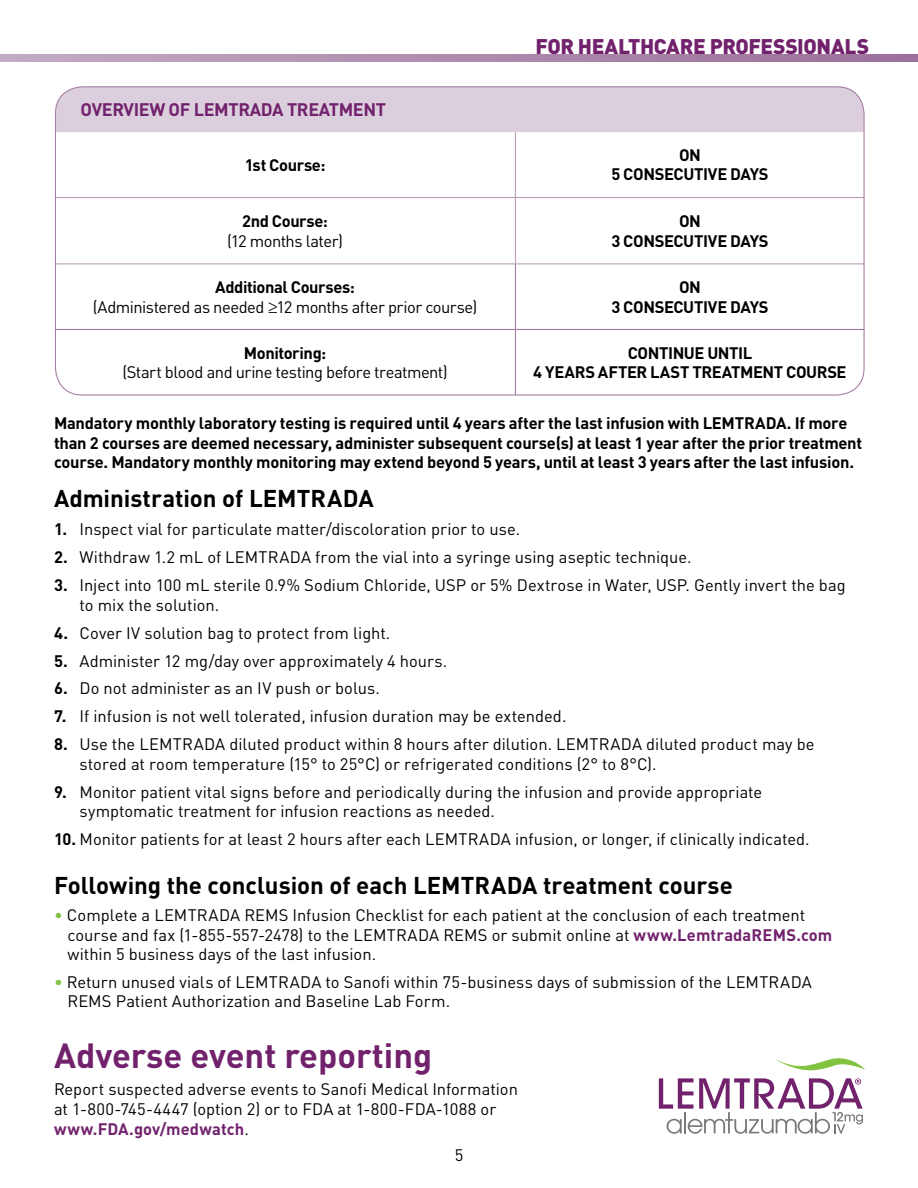
<style>
.page{position:relative;width:918px;height:1188px;background:#fff}
.page>*{position:absolute;margin:0;border:0;box-sizing:border-box;transform-origin:0 0}
.t1{font:700 34.5px "DIN";color:#72226d}
.t2{font:700 24px "DIN Pro";color:#000}
.t3{font:900 21px "DIN Pro";letter-spacing:-.025em;color:#72226d}
.t4{font:700 18px "DIN Pro";letter-spacing:-.02em;color:#72226d}
.t5{font:16.5px/19.5px "DIN Pro";color:#000}
.t6{font:700 16.5px/19.5px "DIN Pro";letter-spacing:-.015em;color:#000;text-align:center}
.t7{font:16.5px/19.5px "DIN Pro";letter-spacing:-.03em;color:#000;text-align:center}
.s1{font-weight:700}
.s2{font-family:"Futura Std"}
.s3{color:#82c341}
.s4{font-weight:700;color:#72226d}
</style>
<div class="page">
<svg style="left:659px;top:1058px;width:206px;height:76px"></svg>
<svg style="left:0;top:54px;width:918px;height:8px;background:#af8cae"></svg>
<hr style="left:515px;top:131px;width:1px;height:66px;background:#b595b4">
<hr style="left:55px;top:197px;width:460px;height:1px;background:#b595b4">
<hr style="left:515px;top:197px;width:350px;height:1px;background:#b595b4">
<hr style="left:515px;top:198px;width:1px;height:66px;background:#b595b4">
<hr style="left:55px;top:264px;width:460px;height:1px;background:#b595b4">
<hr style="left:515px;top:264px;width:350px;height:1px;background:#b595b4">
<hr style="left:515px;top:264px;width:1px;height:65px;background:#9b6e99">
<hr style="left:55px;top:329px;width:460px;height:1px;background:#9b6e99">
<hr style="left:515px;top:330px;width:1px;height:65px;background:#9b6e99">
<hr style="left:515px;top:329px;width:350px;height:1px;background:#9b6e99">
<div style="left:55px;top:86px;width:808px;height:46px;background:#dccfdd"></div>
<p class="t4" style="left:81px;top:95px;width:307px">OVERVIEW OF LEMTRADA TREATMENT</p>
<p class="t3" style="left:535px;top:29px;width:335px">FOR HEALTHCARE PROFESSIONALS</p>
<p class="t6" style="left:245px;top:153px;width:82px">1st Course:</p>
<p class="t6" style="left:611px;top:143px;width:159px">ON<br>5 CONSECUTIVE DAYS</p>
<p class="t6" style="left:242px;top:210px;width:87px">2nd Course:</p>
<p class="t7" style="left:227px;top:229px;width:118px">(12 months later)</p>
<p class="t6" style="left:611px;top:210px;width:159px">ON<br>3 CONSECUTIVE DAYS</p>
<p class="t7" style="left:93px;top:276px;width:386px"><span class="s1">Additional Courses:<br></span>(Administered as needed <span class="s2">≥</span>12 months after prior course)</p>
<p class="t6" style="left:611px;top:276px;width:159px">ON<br>3 CONSECUTIVE DAYS</p>
<p class="t6" style="left:244px;top:341px;width:84px">Monitoring:</p>
<p class="t7" style="left:122px;top:361px;width:327px">(Start blood and urine testing before treatment)</p>
<p class="t6" style="left:533px;top:341px;width:315px">CONTINUE UNTIL<br>4 YEARS AFTER LAST TREATMENT COURSE</p>
<p class="t6" style="left:54px;top:412px;width:810px;text-align:left">Mandatory monthly laboratory testing is required until 4 years after the last infusion with LEMTRADA. If more than 2 courses are deemed necessary, administer subsequent course(s) at least 1 year after the prior treatment course. Mandatory monthly monitoring may extend beyond 5 years, until at least 3 years after the last infusion.</p>
<h2 class="t2" style="left:54px;top:479px;width:321px">Administration of LEMTRADA</h2>
<p class="t5" style="left:54px;top:518px;width:468px"><span class="s1">1.</span> Inspect vial for particulate matter/discoloration prior to use.</p>
<p class="t5" style="left:54px;top:546px;width:639px"><span class="s1">2.</span> Withdraw 1.2 mL of LEMTRADA from the vial into a syringe using aseptic technique.</p>
<p class="t5" style="left:79px;top:574px;width:768px;text-indent:-25px"><span class="s1">3.</span> Inject into 100 mL sterile 0.9% Sodium Chloride, USP or 5% Dextrose in Water, USP. Gently invert the bag to mix the solution.</p>
<p class="t5" style="left:54px;top:621px;width:338px"><span class="s1">4.</span> Cover IV solution bag to protect from light.</p>
<p class="t5" style="left:54px;top:649px;width:395px"><span class="s1">5.</span> Administer 12 mg/day over approximately 4 hours.</p>
<p class="t5" style="left:54px;top:677px;width:328px"><span class="s1">6.</span> Do not administer as an IV push or bolus.</p>
<p class="t5" style="left:54px;top:705px;width:514px"><span class="s1">7.</span> If infusion is not well tolerated, infusion duration may be extended.</p>
<p class="t5" style="left:80px;top:733px;width:737px;text-indent:-26px"><span class="s1">8.</span> Use the LEMTRADA diluted product within 8 hours after dilution. LEMTRADA diluted product may be stored at room temperature (15° to 25°C) or refrigerated conditions (2° to 8°C).</p>
<p class="t5" style="left:80px;top:780px;width:684px;text-indent:-26px"><span class="s1">9.</span> Monitor patient vital signs before and periodically during the infusion and provide appropriate symptomatic treatment for infusion reactions as needed.</p>
<p class="t5" style="left:54px;top:827px;width:757px"><span class="s1">10.</span> Monitor patients for at least 2 hours after each LEMTRADA infusion, or longer, if clinically indicated.</p>
<h2 class="t2" style="left:54px;top:865px;width:680px">Following the conclusion of each LEMTRADA treatment course</h2>
<p class="t5" style="left:67px;top:904px;width:766px;text-indent:-13px"><span class="s3">•</span> Complete a LEMTRADA REMS Infusion Checklist for each patient at the conclusion of each treatment course and fax (1-855-557-2478) to the LEMTRADA REMS or submit online at <span class="s4">www.LemtradaREMS.com </span>within 5 business days of the last infusion.</p>
<p class="t5" style="left:68px;top:970px;width:746px;text-indent:-13px"><span class="s3">•</span> Return unused vials of LEMTRADA to Sanofi within 75-business days of submission of the LEMTRADA<br>REMS Patient Authorization and Baseline Lab Form.</p>
<h1 class="t1" style="left:54px;top:1033px;width:380px">Adverse event reporting</h1>
<p class="t5" style="left:54px;top:1078px;width:465px">Report suspected adverse events to Sanofi Medical Information at 1-800-745-4447 (option 2) or to FDA at 1-800-FDA-1088 or <span class="s4">www.FDA.gov/medwatch</span>.</p>
<p class="t5" style="left:455px;top:1144px;width:10px">5</p>
</div>
